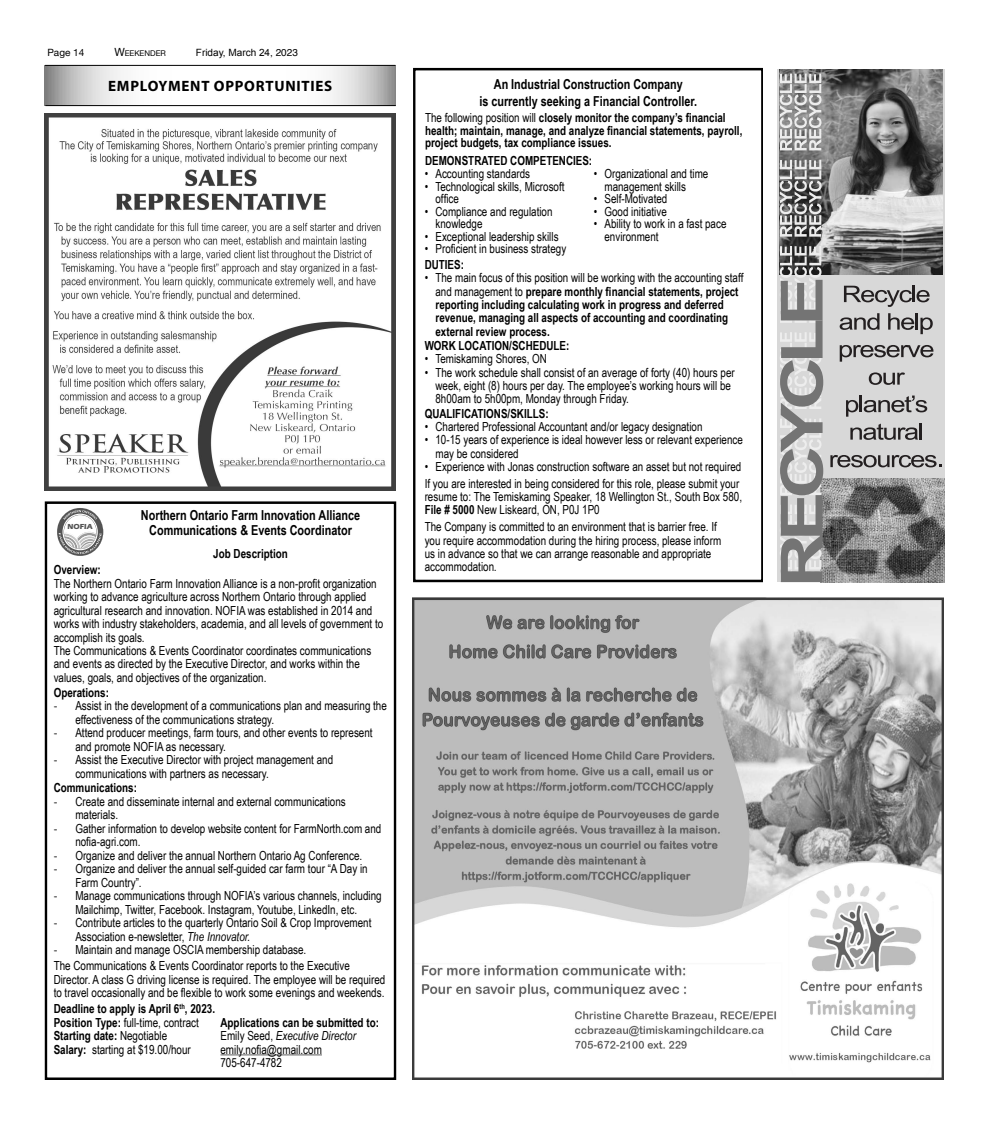
<style>
.page{position:relative;width:990px;height:1125px;background:#fff}
.page>*{position:absolute;margin:0;border:0;box-sizing:border-box;transform-origin:0 0}
.t1{font:700 15px "Myriad Pro";letter-spacing:.05em;color:#000}
.t2{font:700 13.75px/14.9px "Arial Narrow";color:#000;text-align:center;scale:.96 1}
.t3{font:12.5px/13.5px "Arial Narrow";color:#000;scale:.96 1}
.t4{font:700 12.5px/13.2px "Arial Narrow";color:#000;scale:.96 1}
.t5{font:10px "Arial";color:#000}
.t6{font:10px "Helvetica Neue";color:#000}
.t7{font:7.88px "Helvetica Neue";color:#000}
.t8{font:700 7.5px "Eras ITC";color:#545454;scale:.96 1}
.s1{font-size:11.25px}
.s2{font-family:"Helvetica"}
.s3{font-weight:700}
.s4{font-family:"Calibri"}
.s5{font-style:italic}
.s6{font-weight:400}
</style>
<div class="page">
<svg style="left:45px;top:65px;width:351px;height:40px"></svg>
<hr style="left:45px;top:65px;width:350px;height:1px;background:#000">
<hr style="left:45px;top:105px;width:351px;height:1px;background:#000">
<img style="left:45px;top:114px;width:350px;height:377px">
<svg style="left:57px;top:508px;width:46px;height:48px"></svg>
<hr style="left:220px;top:1054px;width:102px;height:1px;background:#5e5e5e">
<div style="left:45px;top:501px;width:351px;height:579px;border:2px solid #000"></div>
<img style="left:412px;top:598px;width:532px;height:482px">
<svg style="left:413px;top:68px;width:350px;height:514px"></svg>
<div style="left:425px;top:522px;width:326px;height:52px;background:#fff"></div>
<div style="left:777px;top:70px;width:168px;height:512px;background:#d8d8d8"></div>
<img style="left:823px;top:479px;width:122px;height:103px">
<img style="left:779px;top:70px;width:164px;height:205px">
<svg style="left:780px;top:160px;width:42px;height:77px;background:#8b8b8b"></svg>
<svg style="left:780px;top:74px;width:42px;height:76px;background:#aeaeae"></svg>
<svg style="left:844px;top:286px;width:86px;height:21px"></svg>
<svg style="left:840px;top:313px;width:40px;height:17px"></svg>
<svg style="left:888px;top:313px;width:45px;height:21px"></svg>
<svg style="left:840px;top:345px;width:93px;height:17px"></svg>
<svg style="left:869px;top:372px;width:36px;height:13px"></svg>
<svg style="left:846px;top:396px;width:81px;height:21px"></svg>
<svg style="left:850px;top:423px;width:72px;height:17px"></svg>
<svg style="left:830px;top:455px;width:111px;height:12px"></svg>
<svg style="left:780px;top:246px;width:43px;height:336px"></svg>
<p class="t6" style="left:48px;top:45px;width:38px">Page 14</p>
<p class="t7" style="left:114px;top:47px;width:53px"><span class="s1">W</span>EEKENDER</p>
<p class="t5" style="left:196px;top:46px;width:104px">Friday, March 24, <span class="s2">2023</span></p>
<p class="t1" style="left:108px;top:76px;width:226px">EMPLOYMENT OPPORTUNITIES</p>
<p class="t2" style="left:141px;top:508px;width:230px">Northern Ontario Farm Innovation Alliance<br>Communications &amp; Events Coordinator</p>
<p class="t4" style="left:213px;top:546px;width:79px">Job Description</p>
<p class="t8" style="left:68px;top:522px;width:28px">NOFIA</p>
<p class="t3" style="left:54px;top:562px;width:345px"><span class="s3">Overview:<br></span>The Northern Ontario Farm Innovation Alliance is a non-profit organization working to advance agriculture across Northern Ontario through applied agricultural research and innovation. NOFIA was established in 2014 and works with industry stakeholders, academia, and all levels of government to accomplish its goals.<br>The Communications &amp; Events Coordinator coordinates communications and events as directed by the Executive Director, and works within the values, goals, and objectives of the organization.</p>
<p class="t4" style="left:54px;top:685px;width:59px">Operations:</p>
<p class="t3" style="left:75px;top:699px;width:326px;text-indent:-22px"><span class="s4">-</span> Assist in the development of a communications plan and measuring the effectiveness of the communications strategy.</p>
<p class="t3" style="left:75px;top:726px;width:311px;text-indent:-22px"><span class="s4">-</span> Attend producer meetings, farm tours, and other events to represent and promote NOFIA as necessary.</p>
<p class="t3" style="left:75px;top:753px;width:270px;text-indent:-22px"><span class="s4">-</span> Assist the Executive Director with project management and communications with partners as necessary.</p>
<p class="t4" style="left:54px;top:781px;width:88px">Communications:</p>
<p class="t3" style="left:75px;top:794px;width:283px;text-indent:-22px"><span class="s4">-</span> Create and disseminate internal and external communications materials.</p>
<p class="t3" style="left:75px;top:821px;width:320px;text-indent:-22px"><span class="s4">-</span> Gather information to develop website content for FarmNorth.com and nofia-agri.com.</p>
<p class="t3" style="left:54px;top:848px;width:323px"><span class="s4">-</span> Organize and deliver the annual Northern Ontario Ag Conference.</p>
<p class="t3" style="left:75px;top:862px;width:306px;text-indent:-22px"><span class="s4">-</span> Organize and deliver the annual self-guided car farm tour “A Day in<br>Farm Country”.</p>
<p class="t3" style="left:54px;top:889px;width:343px;text-align:center"><span class="s4">-</span> Manage communications through NOFIA’s various channels, including<br>Mailchimp, Twitter, Facebook. Instagram, Youtube, LinkedIn, etc.</p>
<p class="t3" style="left:75px;top:916px;width:310px;text-indent:-22px"><span class="s4">-</span> Contribute articles to the quarterly Ontario Soil &amp; Crop Improvement<br>Association e-newsletter, <span class="s5">The Innovator.</span></p>
<p class="t3" style="left:54px;top:941px;width:310px;line-height:16px"><span class="s4">-</span> Maintain and manage OSCIA membership database.<br>The Communications &amp; Events Coordinator reports to the Executive</p>
<p class="t3" style="left:54px;top:972px;width:347px">Director. A class G driving license is required. The employee will be required to travel occasionally and be flexible to work some evenings and weekends.</p>
<p class="t4" style="left:54px;top:1001px;width:170px">Deadline to apply is April 6<sup>th</sup>, 2023.<br>Position Type: <span class="s6">full-time, contract </span>Starting date: <span class="s6">Negotiable<br></span>Salary: <span class="s6">starting at $19.00/hour</span></p>
<p class="t3" style="left:220px;top:1015px;width:167px"><span class="s3">Applications can be submitted to:<br></span>Emily Seed, <span class="s5">Executive Director </span>emily.nofia@gmail.com<br>705-647-4782</p>
<p class="t2" style="left:479px;top:75px;width:228px;line-height:16.8px">An Industrial Construction Company<br>is currently seeking a Financial Controller.</p>
<p class="t4" style="left:425px;top:111px;width:332px;line-height:12.8px"><span class="s6">The following position will</span> closely monitor the company’s financial health; maintain, manage, and analyze financial statements, payroll, project budgets, tax compliance issues.</p>
<p class="t4" style="left:425px;top:153px;width:176px">DEMONSTRATED COMPETENCIES:</p>
<p class="t3" style="left:425px;top:167px;width:111px">• Accounting standards</p>
<p class="t3" style="left:436px;top:180px;width:136px;line-height:12.5px;text-indent:-11px">• Technological skills, Microsoft office</p>
<p class="t3" style="left:436px;top:205px;width:123px;line-height:12.5px;text-indent:-11px">• Compliance and regulation knowledge</p>
<p class="t3" style="left:425px;top:229px;width:141px">• Exceptional leadership skills</p>
<p class="t3" style="left:425px;top:242px;width:149px">• Proficient in business strategy</p>
<p class="t3" style="left:604px;top:167px;width:110px;line-height:12.5px;text-indent:-11px">• Organizational and time management skills</p>
<p class="t3" style="left:594px;top:192px;width:78px">• Self-Motivated</p>
<p class="t3" style="left:594px;top:204px;width:78px">• Good initiative</p>
<p class="t3" style="left:604px;top:217px;width:129px;line-height:12.5px;text-indent:-11px">• Ability to work in a fast pace environment</p>
<p class="t4" style="left:425px;top:258px;width:43px">DUTIES:</p>
<p class="t4" style="left:436px;top:271px;width:322px;text-indent:-11px"><span class="s6">• The main focus of this position will be working with the accounting staff and management to</span> prepare monthly financial statements, project reporting including calculating work in progress and deferred revenue, managing all aspects of accounting and coordinating external review process.</p>
<p class="t4" style="left:425px;top:338px;width:152px">WORK LOCATION/SCHEDULE:</p>
<p class="t3" style="left:425px;top:352px;width:129px">• Temiskaming Shores, ON</p>
<p class="t3" style="left:436px;top:365px;width:313px;text-indent:-11px">• The work schedule shall consist of an average of forty (40) hours per week, eight (8) hours per day. The employee’s working hours will be<br>8h00am to 5h00pm, Monday through Friday.</p>
<p class="t4" style="left:425px;top:406px;width:131px">QUALIFICATIONS/SKILLS:</p>
<p class="t3" style="left:425px;top:419px;width:291px">• Chartered Professional Accountant and/or legacy designation</p>
<p class="t3" style="left:436px;top:433px;width:322px;text-indent:-11px">• 10-15 years of experience is ideal however less or relevant experience may be considered</p>
<p class="t3" style="left:425px;top:457px;width:331px;line-height:17px">• Experience with Jonas construction software an asset but not required<br>If you are interested in being considered for this role, please submit your</p>
<p class="t3" style="left:425px;top:490px;width:332px">resume to: The Temiskaming Speaker, 18 Wellington St., South Box 580,<br><span class="s3">File # 5000</span> New Liskeard, ON, P0J 1P0</p>
<p class="t3" style="left:425px;top:520px;width:310px">The Company is committed to an environment that is barrier free. If you require accommodation during the hiring process, please inform us in advance so that we can arrange reasonable and appropriate accommodation<span class="s5">.</span></p>
</div>
